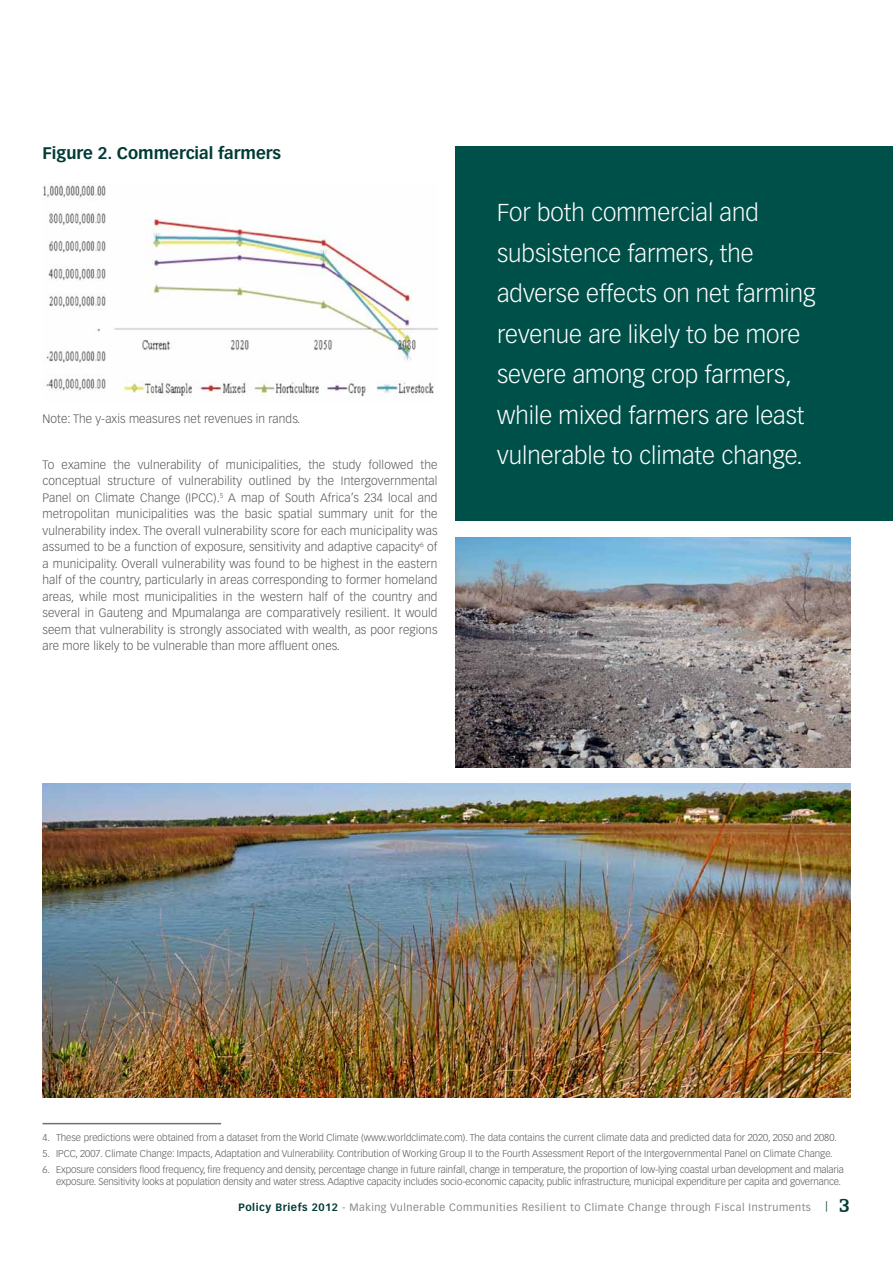
<style>
.page{position:relative;width:893px;height:1263px;background:#fff}
.page>*{position:absolute;margin:0;border:0;box-sizing:border-box;transform-origin:0 0}
.t1{font:300 24px/40.5px "Vectora LT Std";color:#fff}
.t2{font:700 16.5px "Vectora LT Std";color:#003b35}
.t3{font:300 12px/16.5px "Vectora LT Std";letter-spacing:.01em;color:#58585a;text-align:justify}
.t4{font:10.5px "Vectora LT Std";letter-spacing:.05em;color:#87888a}
.t5{font:10.5px "Vectora LT Std";color:#003b35}
.t6{font:300 9.75px/12px "Vectora LT Std";letter-spacing:-.01em;color:#58585a}
.s1{font-weight:700;color:#003b35}
.s2{font-family:"Egyptian 505 BT";font-weight:700;font-size:21px}
</style>
<div class="page">
<img style="left:43px;top:184px;width:394px;height:213px">
<div style="left:455px;top:146px;width:438px;height:375px;background:#00504a"></div>
<hr style="left:43px;top:1123px;width:178px;height:1px;background:#707172">
<img style="left:43px;top:783px;width:807px;height:315px">
<img style="left:455px;top:538px;width:395px;height:229px">
<h2 class="t2" style="left:43px;top:143px;width:240px">Figure 2. Commercial farmers</h2>
<p class="t3" style="left:43px;top:411px;width:259px">Note: The y-axis measures net revenues in rands.</p>
<p class="t3" style="left:43px;top:456px;width:396px">To examine the vulnerability of municipalities, the study followed the conceptual structure of vulnerability outlined by the Intergovernmental Panel on Climate Change (IPCC).<sup>5</sup> A map of South Africa’s 234 local and metropolitan municipalities was the basic spatial summary unit for the vulnerability index. The overall vulnerability score for each municipality was assumed to be a function of exposure, sensitivity and adaptive capacity<sup>6</sup> of a municipality. Overall vulnerability was found to be highest in the eastern half of the country, particularly in areas corresponding to former homeland areas, while most municipalities in the western half of the country and several in Gauteng and Mpumalanga are comparatively resilient. It would seem that vulnerability is strongly associated with wealth, as poor regions are more likely to be vulnerable than more affluent ones.</p>
<h1 class="t1" style="left:497px;top:193px;width:320px">For both commercial and subsistence farmers, the adverse effects on net farming revenue are likely to be more severe among crop farmers, while mixed farmers are least vulnerable to climate change.</h1>
<p class="t6" style="left:43px;top:1131px;width:796px">4. These predictions were obtained from a dataset from the World Climate (www.worldclimate.com). The data contains the current climate data and predicted data for 2020, 2050 and 2080.</p>
<p class="t6" style="left:43px;top:1147px;width:791px">5. IPCC, 2007. Climate Change: Impacts, Adaptation and Vulnerability. Contribution of Working Group II to the Fourth Assessment Report of the Intergovernmental Panel on Climate Change.</p>
<p class="t6" style="left:56px;top:1164px;width:789px;text-indent:-14px">6. Exposure considers flood frequency, fire frequency and density, percentage change in future rainfall, change in temperature, the proportion of low-lying coastal urban development and malaria exposure. Sensitivity looks at population density and water stress. Adaptive capacity includes socio-economic capacity, public infrastructure, municipal expenditure per capita and governance.</p>
<p class="t4" style="left:238px;top:1201px;width:574px"><span class="s1">Policy Briefs 2012</span> - Making Vulnerable Communities Resilient to Climate Change through Fiscal Instruments</p>
<p class="t5" style="left:825px;top:1199px;width:27px">| <span class="s2">3</span></p>
</div>
